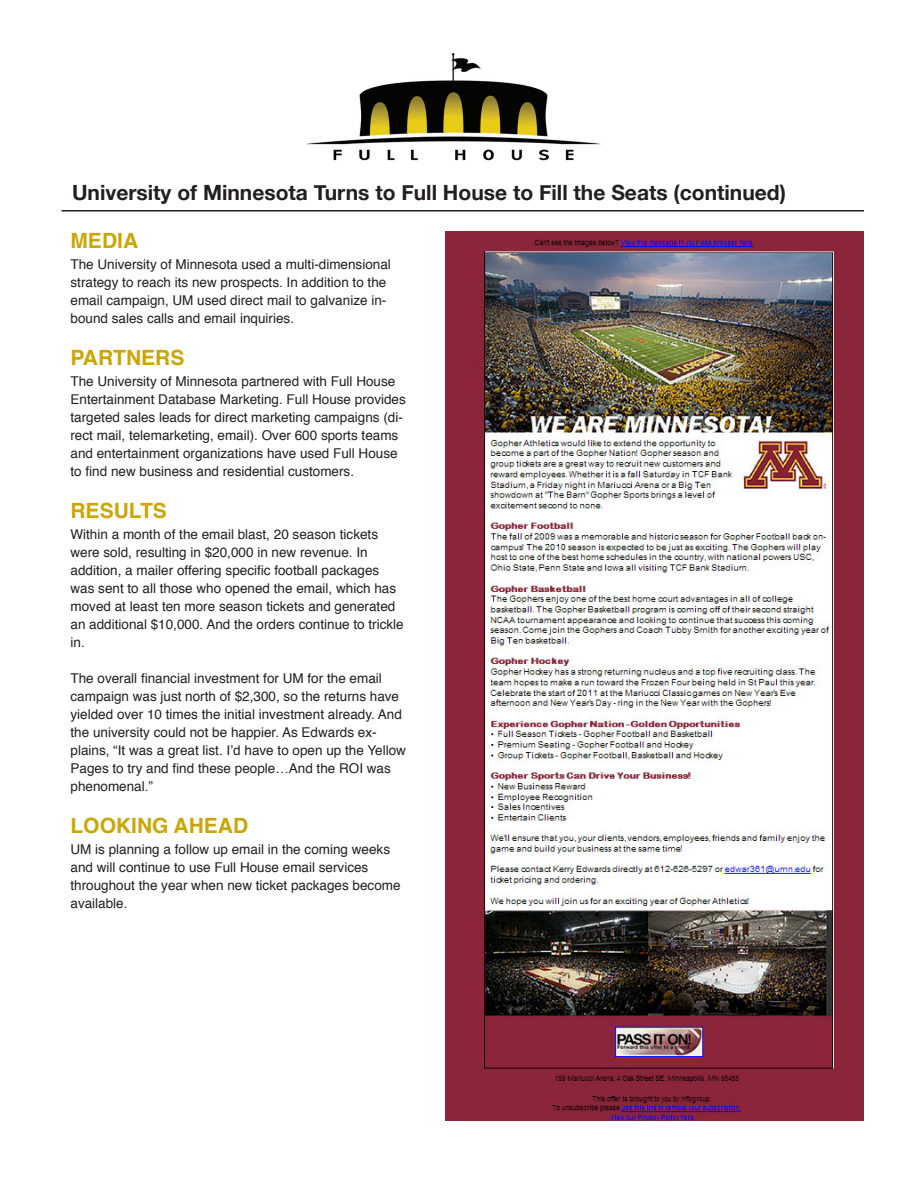
<style>
.page{position:relative;width:918px;height:1188px;background:#fff}
.page>*{position:absolute;margin:0;border:0;box-sizing:border-box;transform-origin:0 0}
.BHead{font:700 21px "Helvetica Neue";color:#231f20}
.BHead-2{font:700 21px "Helvetica";color:#cba606}
.t1{font:13.5px/18px "Helvetica";color:#231f20}
</style>
<div class="page">
<img style="left:306px;top:54px;width:295px;height:107px">
<img style="left:446px;top:232px;width:418px;height:888px">
<hr style="left:62px;top:210px;width:802px;height:2px;background:#231f20">
<p class="BHead" style="left:72px;top:180px;width:715px">University of Minnesota Turns to Full House to Fill the Seats (continued)</p>
<p class="BHead-2" style="left:70px;top:223px;width:69px">MEDIA</p>
<p class="t1" style="left:70px;top:255px;width:322px">The University of Minnesota used a multi-dimensional strategy to reach its new prospects. In addition to the email campaign, UM used direct mail to galvanize in&shy;bound sales calls and email inquiries.</p>
<p class="BHead-2" style="left:70px;top:340px;width:115px">PARTNERS</p>
<p class="t1" style="left:70px;top:372px;width:337px">The University of Minnesota partnered with Full House Entertainment Database Marketing. Full House provides targeted sales leads for direct marketing campaigns (di&shy;rect mail, telemarketing, email). Over 600 sports teams and entertainment organizations have used Full House to find new business and residential customers.</p>
<p class="BHead-2" style="left:70px;top:493px;width:98px">RESULTS</p>
<p class="t1" style="left:70px;top:525px;width:335px">Within a month of the email blast, 20 season tickets were sold, resulting in $20,000 in new revenue. In addition, a mailer offering specific football packages was sent to all those who opened the email, which has moved at least ten more season tickets and generated an additional $10,000. And the orders continue to trickle in.</p>
<p class="t1" style="left:70px;top:669px;width:337px">The overall financial investment for UM for the email campaign was just north of $2,300, so the returns have yielded over 10 times the initial investment already. And the university could not be happier. As Edwards ex&shy;plains, “It was a great list. I’d have to open up the Yellow Pages to try and find these people…And the ROI was phenomenal.”</p>
<p class="BHead-2" style="left:70px;top:808px;width:179px">LOOKING AHEAD</p>
<p class="t1" style="left:70px;top:840px;width:332px">UM is planning a follow up email in the coming weeks and will continue to use Full House email services throughout the year when new ticket packages become available.</p>
</div>
